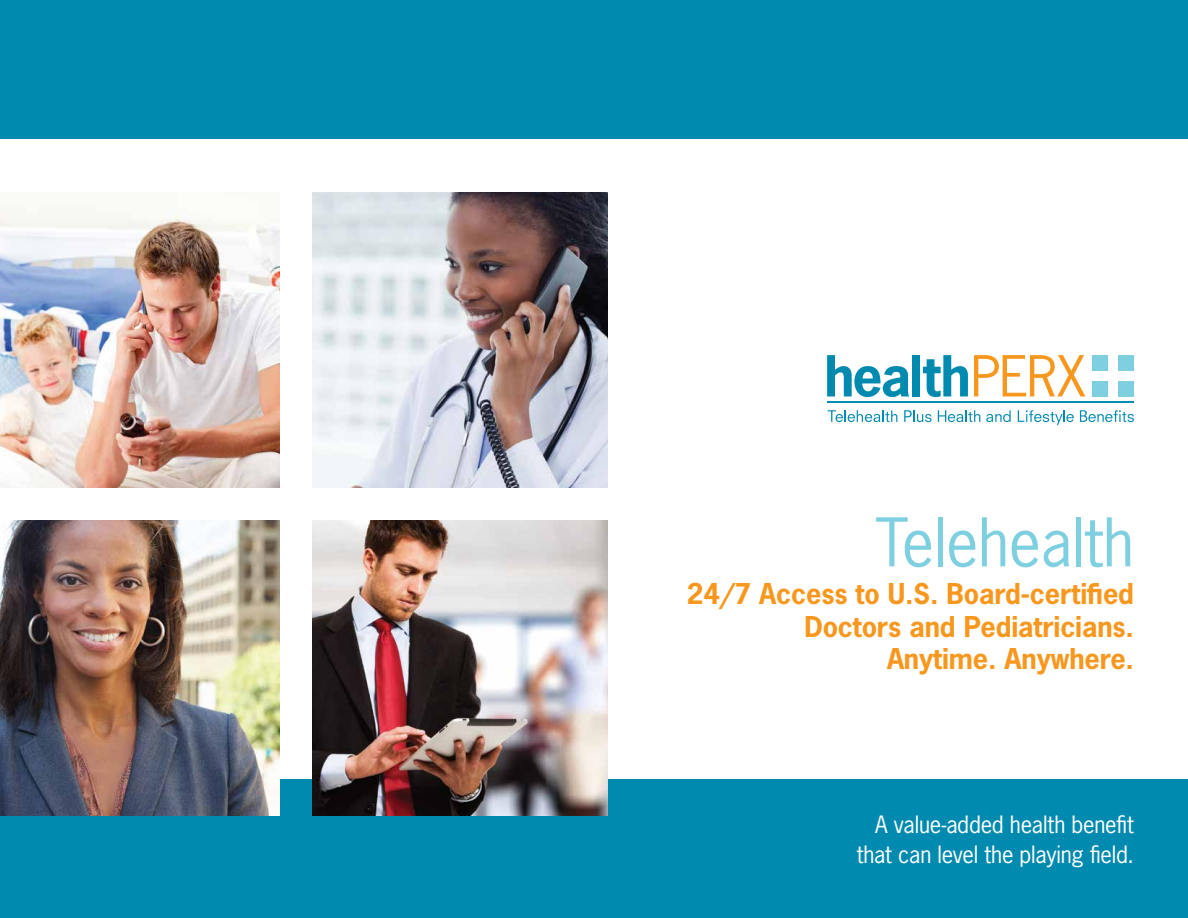
<style>
.page{position:relative;width:1188px;height:918px;background:#fff}
.page>*{position:absolute;margin:0;border:0;box-sizing:border-box;transform-origin:0 0}
.t1{font:63px "News Gothic Std";letter-spacing:-.005em;color:#7ed0e0}
.t2{font:700 27px/32.4px "News Gothic Std";letter-spacing:-.005em;color:#f8971d;text-align:right}
.t3{font:22.5px/30px "News Gothic Std";letter-spacing:-.01em;color:#fff;text-align:right}
</style>
<div class="page">
<div style="left:0;top:780px;width:1188px;height:138px;background:#008ab0"></div>
<img style="left:0;top:207px;width:280px;height:280px">
<img style="left:312px;top:192px;width:296px;height:295px">
<img style="left:312px;top:520px;width:296px;height:295px">
<img style="left:0;top:520px;width:280px;height:295px">
<div style="left:0;top:0;width:1188px;height:138px;background:#008ab0"></div>
<svg style="left:827px;top:355px;width:82px;height:42px"></svg>
<div style="left:912px;top:355px;width:8px;height:41px;background:#008ab0"></div>
<svg style="left:923px;top:355px;width:45px;height:42px"></svg>
<svg style="left:974px;top:355px;width:111px;height:41px"></svg>
<svg style="left:828px;top:410px;width:69px;height:12px"></svg>
<svg style="left:904px;top:410px;width:28px;height:12px"></svg>
<svg style="left:938px;top:410px;width:42px;height:12px"></svg>
<svg style="left:986px;top:410px;width:25px;height:12px"></svg>
<svg style="left:1018px;top:410px;width:56px;height:15px"></svg>
<svg style="left:1080px;top:410px;width:54px;height:12px"></svg>
<hr style="left:827px;top:401px;width:307px;height:2px;background:#008ab0">
<div style="left:1119px;top:355px;width:15px;height:15px;background:#7ed0e0"></div>
<div style="left:1093px;top:355px;width:15px;height:15px;background:#7ed0e0"></div>
<div style="left:1093px;top:381px;width:15px;height:15px;background:#7ed0e0"></div>
<div style="left:1119px;top:381px;width:15px;height:15px;background:#7ed0e0"></div>
<h1 class="t1" style="left:875px;top:502px;width:260px">Telehealth</h1>
<p class="t2" style="left:687px;top:577px;width:449px">24/7 Access to U.S. Board-certified<br>Doctors and Pediatricians.<br>Anytime. Anywhere.</p>
<p class="t3" style="left:857px;top:809px;width:279px">A value-added health benefit that can level the playing field.</p>
</div>
